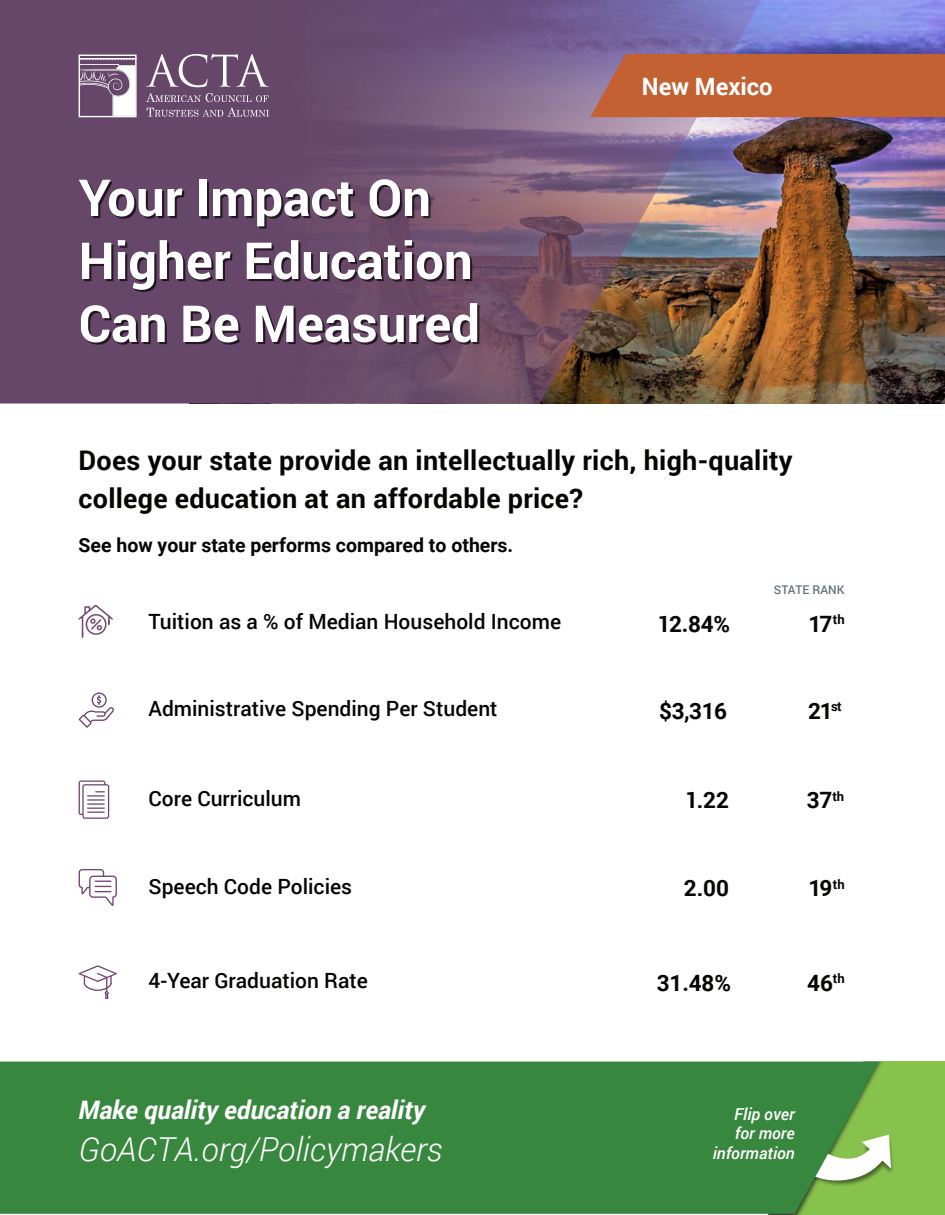
<style>
.page{position:relative;width:945px;height:1215px;background:#fff}
.page>*{position:absolute;margin:0;border:0;box-sizing:border-box;transform-origin:0 0}
.t1{font:700 51px/63px "Roboto";color:#fff}
.t2{font:italic 300 33px "Roboto";color:#fff}
.t3{font:700 27px/37.5px "Roboto";letter-spacing:.01em;color:#050504}
.t4{font:italic 700 25.5px "Roboto";color:#fff}
.t5{font:700 23.85px "Roboto";color:#fff}
.t6{font:700 22.5px "Roboto";letter-spacing:-.02em;color:#050504}
.t7{font:700 22.5px "Roboto";color:#050504}
.t8{font:500 21px "Roboto";color:#050504}
.t9{font:700 19.5px "Roboto";color:#050504}
.t10{font:italic 500 16.5px/19.5px "Roboto";color:#fff;text-align:right}
.t11{font:500 12px "Roboto";color:#63727a}
.s1{font-style:inherit}
</style>
<div class="page">
<img style="left:761px;top:0;width:184px;height:404px">
<img style="left:0;top:0;width:761px;height:404px">
<div style="left:590px;top:54px;width:355px;height:63px;background:#c36133"></div>
<svg style="left:79px;top:605px;width:34px;height:33px"></svg>
<svg style="left:79px;top:965px;width:38px;height:34px"></svg>
<svg style="left:79px;top:869px;width:38px;height:37px"></svg>
<svg style="left:79px;top:780px;width:30px;height:39px"></svg>
<svg style="left:79px;top:692px;width:35px;height:36px"></svg>
<svg style="left:79px;top:55px;width:58px;height:62px"></svg>
<svg style="left:146px;top:54px;width:123px;height:33px;background:#836a86"></svg>
<svg style="left:146px;top:93px;width:122px;height:9px"></svg>
<svg style="left:147px;top:108px;width:122px;height:9px"></svg>
<div style="left:889px;top:1062px;width:56px;height:153px;background:#87c24c"></div>
<svg style="left:768px;top:1062px;width:125px;height:153px"></svg>
<div style="left:0;top:1062px;width:879px;height:152px;background:#38873f"></div>
<h1 class="t1" style="left:79px;top:164px;width:403px">Your Impact On<br>Higher Education<br>Can Be Measured</h1>
<p class="t5" style="left:642px;top:70px;width:132px">New Mexico</p>
<p class="t3" style="left:79px;top:441px;width:716px">Does your state provide an intellectually rich, high-quality college education at an affordable price?</p>
<p class="t9" style="left:79px;top:531px;width:436px">See how your state performs compared to others.</p>
<p class="t8" style="left:148px;top:607px;width:414px">Tuition as a % of Median Household Income</p>
<p class="t11" style="left:774px;top:581px;width:72px">STATE RANK</p>
<p class="t6" style="left:658px;top:608px;width:74px"><span class="s1">1</span>2.84<span class="s1">%</span></p>
<p class="t6" style="left:808px;top:608px;width:38px">17<sup>th</sup></p>
<p class="t8" style="left:148px;top:694px;width:351px">Administrative Spending Per Student</p>
<p class="t6" style="left:659px;top:695px;width:70px"><span class="s1">$</span>3,316</p>
<p class="t6" style="left:808px;top:695px;width:35px">21<sup>st</sup></p>
<p class="t8" style="left:148px;top:784px;width:154px">Core Curriculum</p>
<p class="t7" style="left:685px;top:784px;width:45px">1.22</p>
<p class="t6" style="left:807px;top:784px;width:39px">37<sup>th</sup></p>
<p class="t8" style="left:148px;top:871px;width:205px">Speech Code Policies</p>
<p class="t7" style="left:684px;top:872px;width:47px">2.00</p>
<p class="t6" style="left:809px;top:872px;width:38px">19<sup>th</sup></p>
<p class="t8" style="left:148px;top:966px;width:221px">4-Year Graduation Rate</p>
<p class="t6" style="left:657px;top:967px;width:76px"><span class="s1">3</span>1.48<span class="s1">%</span></p>
<p class="t6" style="left:807px;top:967px;width:39px">46<sup>th</sup></p>
<p class="t4" style="left:79px;top:1092px;width:348px">Make quality education a reality</p>
<h2 class="t2" style="left:79px;top:1127px;width:366px">GoACTA.org/Policymakers</h2>
<p class="t10" style="left:713px;top:1103px;width:83px">Flip over for more information</p>
</div>
